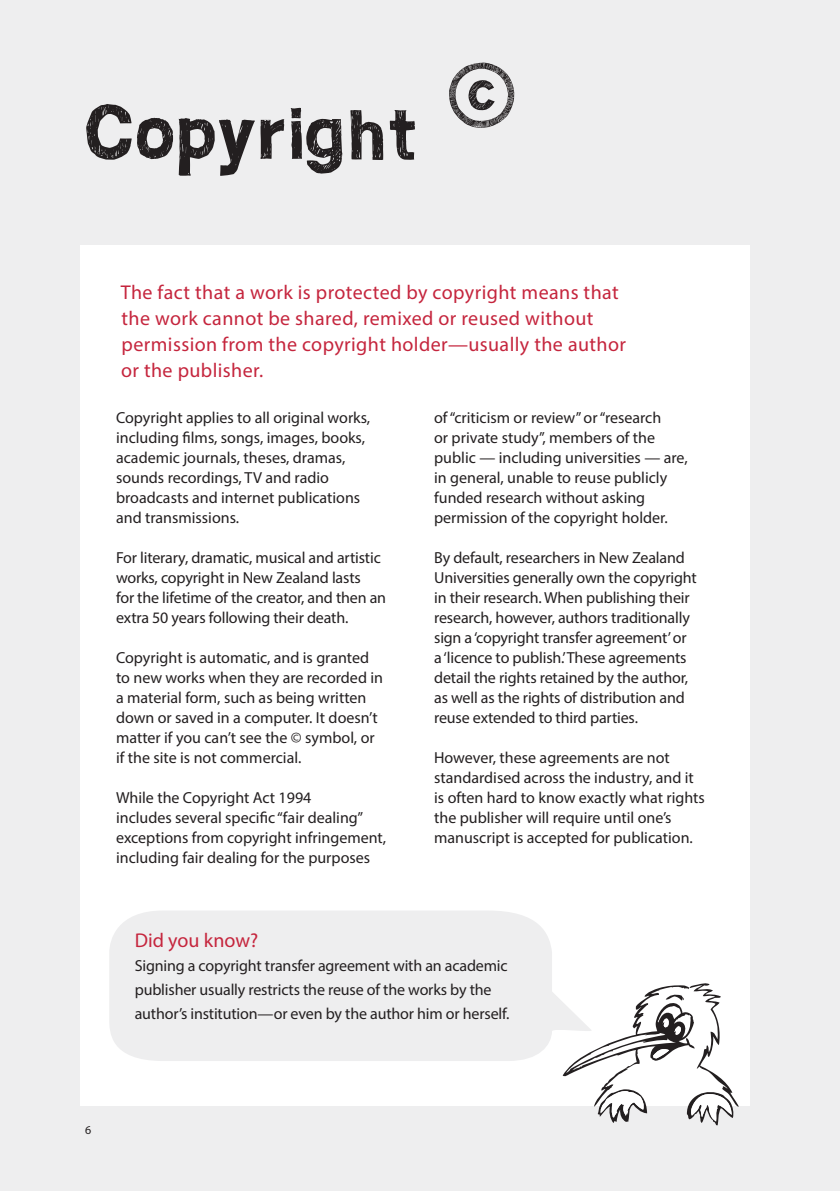
<style>
.page{position:relative;width:840px;height:1191px;background:#fff}
.page>*{position:absolute;margin:0;border:0;box-sizing:border-box;transform-origin:0 0}
.pull_quote{font:20px/26px "Myriad Pro";letter-spacing:.02em;color:#c5253d}
.speech_bubble{font:20px "Myriad Pro";color:#c5253d}
.main_text{font:16px/20px "Myriad Pro";color:#231f20}
.speech_bubble-2{font:16px/24px "Myriad Pro";letter-spacing:-.01em;color:#231f20}
.t1{font:12px "Myriad Pro";color:#231f20}
</style>
<div class="page">
<div style="left:0;top:0;width:839px;height:1191px;background:#eeeeef"></div>
<svg style="left:389px;top:110px;width:25px;height:50px"></svg>
<svg style="left:350px;top:110px;width:33px;height:50px"></svg>
<svg style="left:86px;top:104px;width:198px;height:72px"></svg>
<svg style="left:290px;top:107px;width:52px;height:67px"></svg>
<svg style="left:449px;top:63px;width:65px;height:65px"></svg>
<div style="left:80px;top:245px;width:669px;height:861px;background:#fff"></div>
<svg style="left:562px;top:983px;width:176px;height:142px"></svg>
<svg style="left:109px;top:911px;width:482px;height:150px;background:#efeff0"></svg>
<p class="pull_quote" style="left:121px;top:279px;width:506px">The fact that a work is protected by copyright means that the work cannot be shared, remixed or reused without permission from the copyright holder—usually the author</p>
<p class="pull_quote" style="left:121px;top:357px;width:143px">or the publisher.</p>
<p class="main_text" style="left:434px;top:407px;width:255px">of “criticism or review” or “research<br>or private study”, members of the public — including universities — are, in general, unable to reuse publicly funded research without asking permission of the copyright holder.</p>
<p class="main_text" style="left:434px;top:547px;width:264px">By default, researchers in New Zealand Universities generally own the copyright in their research. When publishing their research, however, authors traditionally sign a ‘copyright transfer agreement’ or a ‘licence to publish.’ These agreements detail the rights retained by the author, as well as the rights of distribution and reuse extended to third parties.</p>
<p class="main_text" style="left:434px;top:747px;width:272px">However, these agreements are not standardised across the industry, and it is often hard to know exactly what rights the publisher will require until one’s manuscript is accepted for publication.</p>
<p class="main_text" style="left:116px;top:407px;width:255px">Copyright applies to all original works, including films, songs, images, books, academic journals, theses, dramas, sounds recordings, TV and radio broadcasts and internet publications and transmissions.</p>
<p class="main_text" style="left:116px;top:547px;width:271px">For literary, dramatic, musical and artistic works, copyright in New Zealand lasts<br>for the lifetime of the creator, and then an extra 50 years following their death.</p>
<p class="main_text" style="left:116px;top:647px;width:268px">Copyright is automatic, and is granted to new works when they are recorded in a material form, such as being written down or saved in a computer. It doesn’t matter if you can’t see the © symbol, or if the site is not commercial.</p>
<p class="main_text" style="left:116px;top:787px;width:271px">While the Copyright Act 1994<br>includes several specific “fair dealing” exceptions from copyright infringement, including fair dealing for the purposes</p>
<p class="speech_bubble" style="left:135px;top:927px;width:125px">Did you know?</p>
<p class="speech_bubble-2" style="left:135px;top:953px;width:376px">Signing a copyright transfer agreement with an academic publisher usually restricts the reuse of the works by the author’s institution—or even by the author him or herself.</p>
<p class="t1" style="left:85px;top:1122px;width:8px">6</p>
</div>
